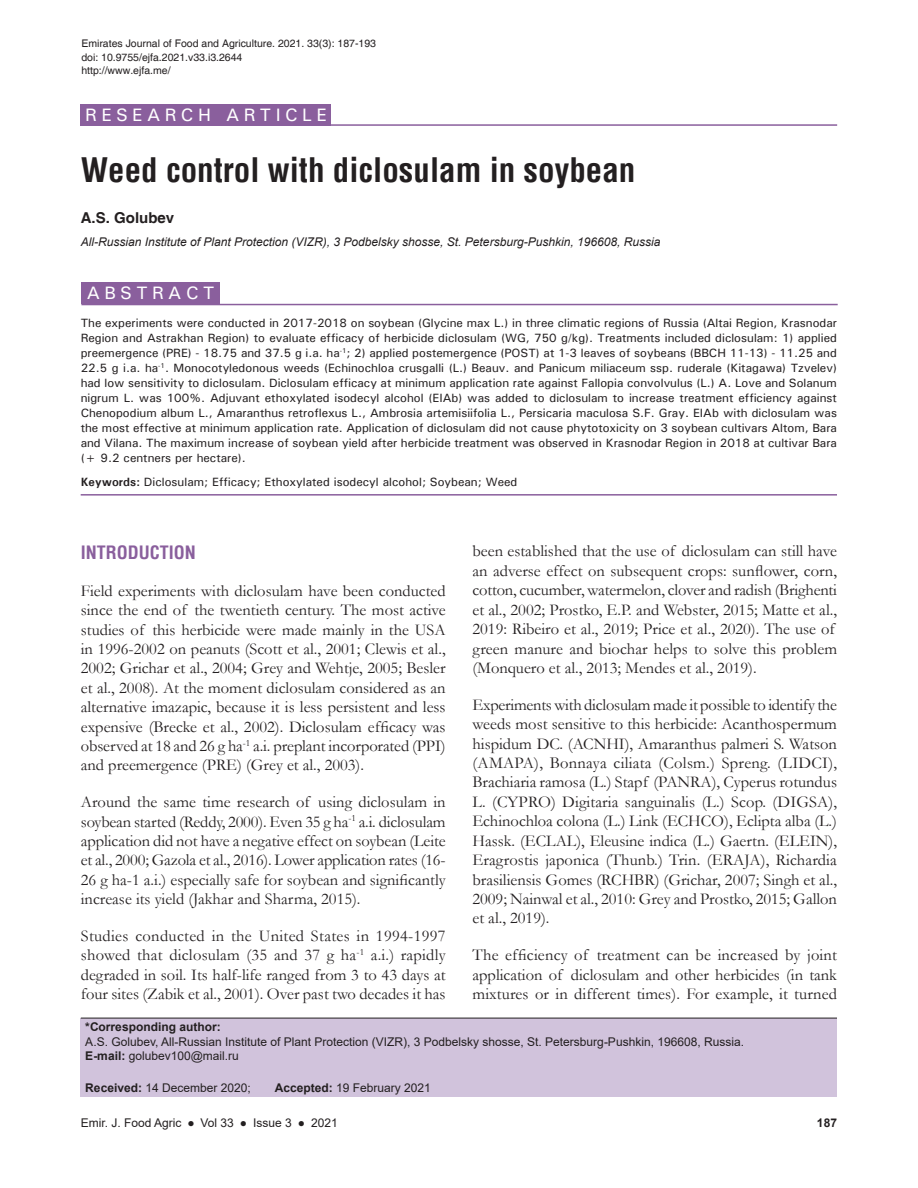
<style>
.page{position:relative;width:918px;height:1188px;background:#fff}
.page>*{position:absolute;margin:0;border:0;box-sizing:border-box;transform-origin:0 0}
.AT{font:700 condensed 33px "Helvetica";color:#231f20}
.AH{font:500 18px "Univers";letter-spacing:.25em;color:#fff}
.t1{font:700 condensed 18px "Helvetica";color:#8a5f9d}
.ABSH{font:500 18px "Univers";letter-spacing:.25em;color:#fff}
.TX{font:16.5px/19.5px "Garamond";color:#231f20;text-align:justify}
.AU{font:700 15px "Helvetica";color:#231f20}
.ABS{font:500 12px/15px "Univers";color:#231f20;text-align:justify}
.ADD{font:12px/14.4px "Arial";color:#231f20}
.AFF{font:italic 12px "Arial";color:#231f20}
.KWD{font:500 12px "Univers";color:#231f20}
.His{font:12px "Arial";color:#231f20}
.RF_L{font:12px "Arial";color:#231f20}
.RF_L-2{font:700 12px "Arial";color:#231f20}
.Journal{font:10.5px "Helvetica";color:#231f20}
.s1{font-weight:700}
</style>
<div class="page">
<div style="left:81px;top:1018px;width:756px;height:78px;background:#d1c3dc"></div>
<hr style="left:81px;top:1018px;width:756px;height:1px;background:#231f20">
<hr style="left:81px;top:494px;width:756px;height:2px;background:#8a5f9d">
<div style="left:81px;top:282px;width:139px;height:22px;background:#8a5f9d"></div>
<hr style="left:81px;top:304px;width:757px;height:1px;background:#8a5f9d">
<div style="left:81px;top:104px;width:250px;height:22px;background:#8a5f9d"></div>
<hr style="left:81px;top:124px;width:756px;height:2px;background:#8a5f9d">
<p class="Journal" style="left:81px;top:37px;width:296px">Emirates Journal of Food and Agriculture. 2021. 33(3): 187-193</p>
<p class="Journal" style="left:81px;top:51px;width:163px">doi: 10.9755/ejfa.2021.v33.i3.2644</p>
<p class="Journal" style="left:81px;top:64px;width:91px">http://www.ejfa.me/</p>
<p class="AH" style="left:85px;top:104px;width:243px">RESEARCH ARTICLE</p>
<p class="AT" style="left:81px;top:148px;width:556px">Weed control with diclosulam in soybean</p>
<p class="AU" style="left:81px;top:209px;width:95px">A.S. Golubev</p>
<p class="AFF" style="left:81px;top:234px;width:581px">All-Russian Institute of Plant Protection (VIZR), 3 Podbelsky shosse, St. Petersburg-Pushkin, 196608, Russia</p>
<p class="ABSH" style="left:87px;top:282px;width:129px">ABSTRACT</p>
<p class="ABS" style="left:81px;top:315px;width:758px">The experiments were conducted in 2017-2018 on soybean (Glycine max L.) in three climatic regions of Russia (Altai Region, Krasnodar Region and Astrakhan Region) to evaluate efficacy of herbicide diclosulam (WG, 750 g/kg). Treatments included diclosulam: 1) applied preemergence (PRE) - 18.75 and 37.5 g i.a. ha<sup>-1</sup>; 2) applied postemergence (POST) at 1-3 leaves of soybeans (BBCH 11-13) - 11.25 and 22.5 g i.a. ha<sup>-1</sup>. Monocotyledonous weeds (Echinochloa crusgalli (L.) Beauv. and Panicum miliaceum ssp. ruderale (Kitagawa) Tzvelev) had low sensitivity to diclosulam. Diclosulam efficacy at minimum application rate against Fallopia convolvulus (L.) A. Love and Solanum nigrum L. was 100%. Adjuvant ethoxylated isodecyl alcohol (EIAb) was added to diclosulam to increase treatment efficiency against Chenopodium album L., Amaranthus retroflexus L., Ambrosia artemisiifolia L., Persicaria maculosa S.F. Gray. EIAb with diclosulam was the most effective at minimum application rate. Application of diclosulam did not cause phytotoxicity on 3 soybean cultivars Altom, Bara and Vilana. The maximum increase of soybean yield after herbicide treatment was observed in Krasnodar Region in 2018 at cultivar Bara (+ 9.2 centners per hectare).</p>
<p class="KWD" style="left:81px;top:474px;width:438px"><span class="s1">Keywords:</span> Diclosulam; Efficacy; Ethoxylated isodecyl alcohol; Soybean; Weed</p>
<h1 class="t1" style="left:81px;top:541px;width:117px">INTRODUCTION</h1>
<p class="TX" style="left:81px;top:580px;width:366px">Field experiments with diclosulam have been conducted since the end of the twentieth century. The most active studies of this herbicide were made mainly in the USA in 1996-2002 on peanuts (Scott et al., 2001; Clewis et al., 2002; Grichar et al., 2004; Grey and Wehtje, 2005; Besler et al., 2008). At the moment diclosulam considered as an alternative imazapic, because it is less persistent and less expensive (Brecke et al., 2002). Diclosulam efficacy was observed at 18 and 26 g ha<sup>-1</sup> a.i. preplant incorporated (PPI) and preemergence (PRE) (Grey et al., 2003).</p>
<p class="TX" style="left:81px;top:792px;width:366px">Around the same time research of using diclosulam in soybean started (Reddy, 2000). Even 35 g ha<sup>-1</sup> a.i. diclosulam application did not have a negative effect on soybean (Leite et al., 2000; Gazola et al., 2016). Lower application rates (16- 26 g ha-1 a.i.) especially safe for soybean and significantly increase its yield (Jakhar and Sharma, 2015).</p>
<p class="TX" style="left:81px;top:926px;width:366px">Studies conducted in the United States in 1994-1997 showed that diclosulam (35 and 37 g ha<sup>-1</sup> a.i.) rapidly degraded in soil. Its half-life ranged from 3 to 43 days at four sites (Zabik et al., 2001). Over past two decades it has</p>
<p class="TX" style="left:472px;top:541px;width:366px;text-align:left">been established that the use of diclosulam can still have an adverse effect on subsequent crops: sunflower, corn, cotton, cucumber, watermelon, clover and radish (Brighenti et al., 2002; Prostko, E.P. and Webster, 2015; Matte et al., 2019: Ribeiro et al., 2019; Price et al., 2020). The use of green manure and biochar helps to solve this problem (Monquero et al., 2013; Mendes et al., 2019).</p>
<p class="TX" style="left:472px;top:694px;width:366px">Experiments with diclosulam made it possible to identify the weeds most sensitive to this herbicide: Acanthospermum hispidum DC. (ACNHI), Amaranthus palmeri S. Watson (AMAPA), Bonnaya ciliata (Colsm.) Spreng. (LIDCI), Brachiaria ramosa (L.) Stapf (PANRA), Cyperus rotundus L. (CYPRO) Digitaria sanguinalis (L.) Scop. (DIGSA), Echinochloa colona (L.) Link (ECHCO), Eclipta alba (L.)<br>Hassk. (ECLAL), Eleusine indica (L.) Gaertn. (ELEIN), Eragrostis japonica (Thunb.) Trin. (ERAJA), Richardia brasiliensis Gomes (RCHBR) (Grichar, 2007; Singh et al., 2009; Nainwal et al., 2010: Grey and Prostko, 2015; Gallon et al., 2019).</p>
<p class="TX" style="left:472px;top:945px;width:366px">The efficiency of treatment can be increased by joint application of diclosulam and other herbicides (in tank mixtures or in different times). For example, it turned</p>
<p class="ADD" style="left:85px;top:1020px;width:660px"><span class="s1">*Corresponding author:<br></span>A.S. Golubev, All-Russian Institute of Plant Protection (VIZR), 3 Podbelsky shosse, St. Petersburg-Pushkin, 196608, Russia.<br><span class="s1">E-mail:</span> golubev100@mail.ru</p>
<p class="His" style="left:85px;top:1079px;width:167px"><span class="s1">Received:</span> 14 December 2020;</p>
<p class="His" style="left:275px;top:1079px;width:158px"><span class="s1">Accepted:</span> 19 February 2021</p>
<p class="RF_L" style="left:81px;top:1114px;width:259px">Emir. J. Food Agric ● Vol 33 ● Issue 3 ● 2021</p>
<p class="RF_L-2" style="left:817px;top:1114px;width:22px">187</p>
</div>
